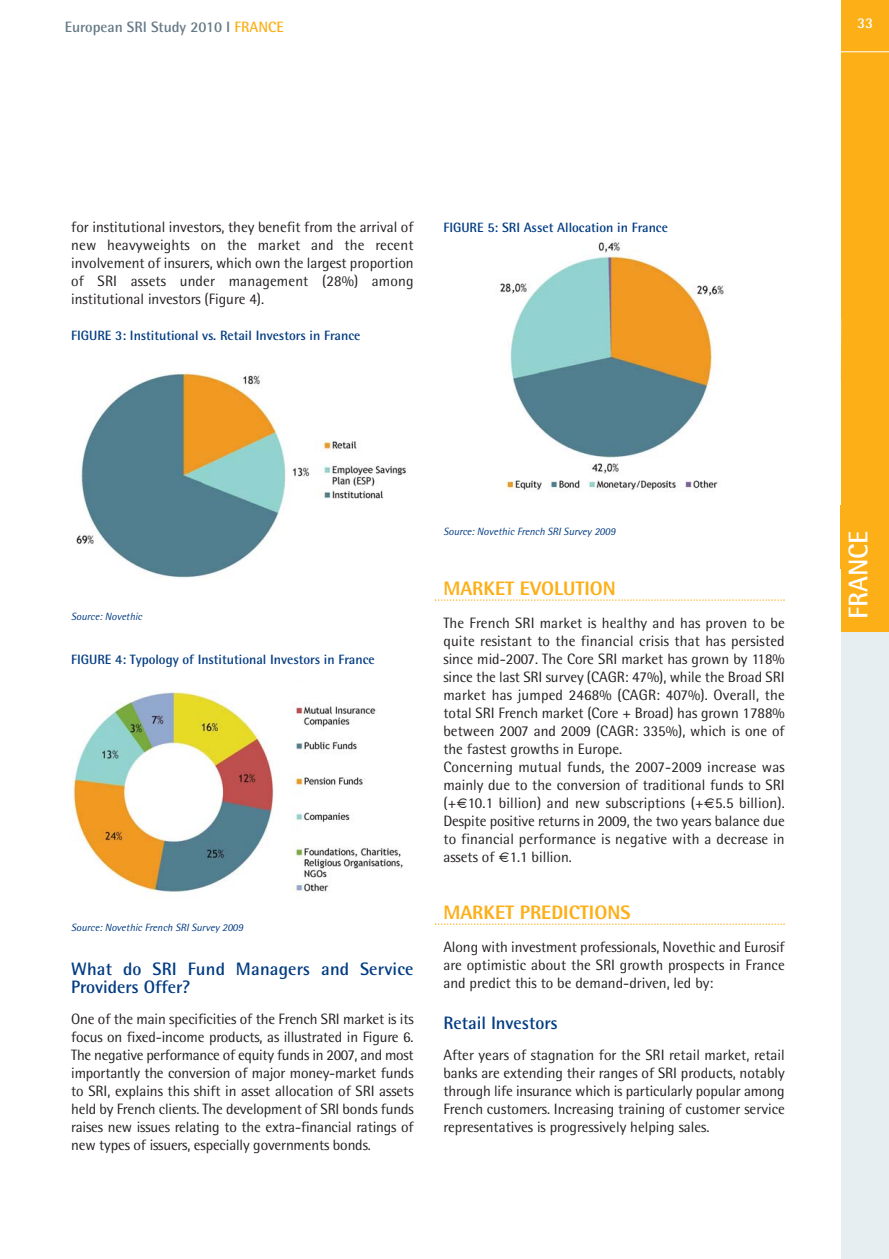
<style>
.page{position:relative;width:889px;height:1259px;background:#fff}
.page>*{position:absolute;margin:0;border:0;box-sizing:border-box;transform-origin:0 0}
.t1{font:700 27px "Rotis Semi Sans";color:#fff}
.t2{font:800 19.5px "Rotis Semi Sans";color:#fcaf17}
.t3{font:700 18px/18px "Rotis Semi Sans";color:#013b82}
.t4{font:15px/18px "Rotis Semi Sans";color:#231f20;text-align:justify}
.t5{font:700 15px "Rotis Semi Sans";color:#647986}
.t6{font:700 15px "Rotis Semi Sans";color:#fff}
.t7{font:700 13.5px "Rotis Semi Sans";color:#013b82}
.t8{font:italic 10.5px "Rotis Semi Sans";color:#013b82}
.s1{color:#fcaf17}
</style>
<div class="page">
<div style="left:840px;top:190px;width:49px;height:1069px;background:#e7eef1"></div>
<div style="left:841px;top:254px;width:48px;height:63px;background:#fcaf17"></div>
<div style="left:841px;top:191px;width:48px;height:63px;background:#fcaf17"></div>
<div style="left:841px;top:316px;width:48px;height:65px;background:#fcaf17"></div>
<div style="left:840px;top:380px;width:49px;height:63px;background:#fcaf17"></div>
<div style="left:840px;top:442px;width:49px;height:64px;background:#fcaf17"></div>
<div style="left:840px;top:505px;width:49px;height:63px;background:#fcaf17"></div>
<div style="left:840px;top:568px;width:49px;height:64px;background:#fcaf17"></div>
<div style="left:841px;top:0;width:48px;height:192px;background:#fcaf17"></div>
<svg style="left:435px;top:599px;width:349px;height:2px"></svg>
<svg style="left:435px;top:923px;width:349px;height:2px"></svg>
<hr style="left:840px;top:52px;width:49px;height:1px;background:#fff">
<img style="left:76px;top:372px;width:330px;height:206px">
<img style="left:500px;top:240px;width:224px;height:252px">
<img style="left:73px;top:691px;width:330px;height:203px">
<p class="t5" style="left:65px;top:22px;width:220px">European SRI Study 2010 I <span class="s1">FRANCE</span></p>
<p class="t6" style="left:857px;top:18px;width:18px">33</p>
<p class="t4" style="left:71px;top:219px;width:344px">for institutional investors, they benefit from the arrival of new heavyweights on the market and the recent involvement of insurers, which own the largest proportion of SRI assets under management (28%) among institutional investors (Figure 4).</p>
<p class="t7" style="left:71px;top:331px;width:291px">FIGURE 3: Institutional vs. Retail Investors in France</p>
<p class="t7" style="left:443px;top:223px;width:226px">FIGURE 5: SRI Asset Allocation in France</p>
<p class="t8" style="left:71px;top:612px;width:72px">Source: Novethic</p>
<p class="t7" style="left:71px;top:655px;width:305px">FIGURE 4: Typology of Institutional Investors in France</p>
<p class="t8" style="left:71px;top:924px;width:173px">Source: Novethic French SRI Survey 2009</p>
<p class="t3" style="left:71px;top:961px;width:344px">What do SRI Fund Managers and Service<br>Providers Offer?</p>
<p class="t4" style="left:71px;top:1011px;width:344px">One of the main specificities of the French SRI market is its focus on fixed-income products, as illustrated in Figure 6.<br>The negative performance of equity funds in 2007, and most importantly the conversion of major money-market funds to SRI, explains this shift in asset allocation of SRI assets held by French clients. The development of SRI bonds funds raises new issues relating to the extra-financial ratings of new types of issuers, especially governments bonds.</p>
<p class="t8" style="left:443px;top:528px;width:173px">Source: Novethic French SRI Survey 2009</p>
<h2 class="t2" style="left:443px;top:582px;width:174px">MARKET EVOLUTION</h2>
<p class="t4" style="left:443px;top:615px;width:343px;text-align:left">The French SRI market is healthy and has proven to be quite resistant to the financial crisis that has persisted since mid-2007. The Core SRI market has grown by 118% since the last SRI survey (CAGR: 47%), while the Broad SRI market has jumped 2468% (CAGR: 407%). Overall, the total SRI French market (Core + Broad) has grown 1788% between 2007 and 2009 (CAGR: 335%), which is one of the fastest growths in Europe.<br>Concerning mutual funds, the 2007-2009 increase was mainly due to the conversion of traditional funds to SRI (+ 10.1 billion) and new subscriptions (+ 5.5 billion).<br>Despite positive returns in 2009, the two years balance due to financial performance is negative with a decrease in assets of 1.1 billion.</p>
<h2 class="t2" style="left:443px;top:906px;width:189px">MARKET PREDICTIONS</h2>
<p class="t4" style="left:443px;top:939px;width:343px">Along with investment professionals, Novethic and Eurosif are optimistic about the SRI growth prospects in France and predict this to be demand-driven, led by:</p>
<p class="t3" style="left:443px;top:1015px;width:116px">Retail Investors</p>
<p class="t4" style="left:443px;top:1047px;width:343px">After years of stagnation for the SRI retail market, retail banks are extending their ranges of SRI products, notably through life insurance which is particularly popular among French customers. Increasing training of customer service representatives is progressively helping sales.</p>
<h1 class="t1" style="left:849px;top:619px;width:90px;rotate:-90deg">FRANCE</h1>
</div>
